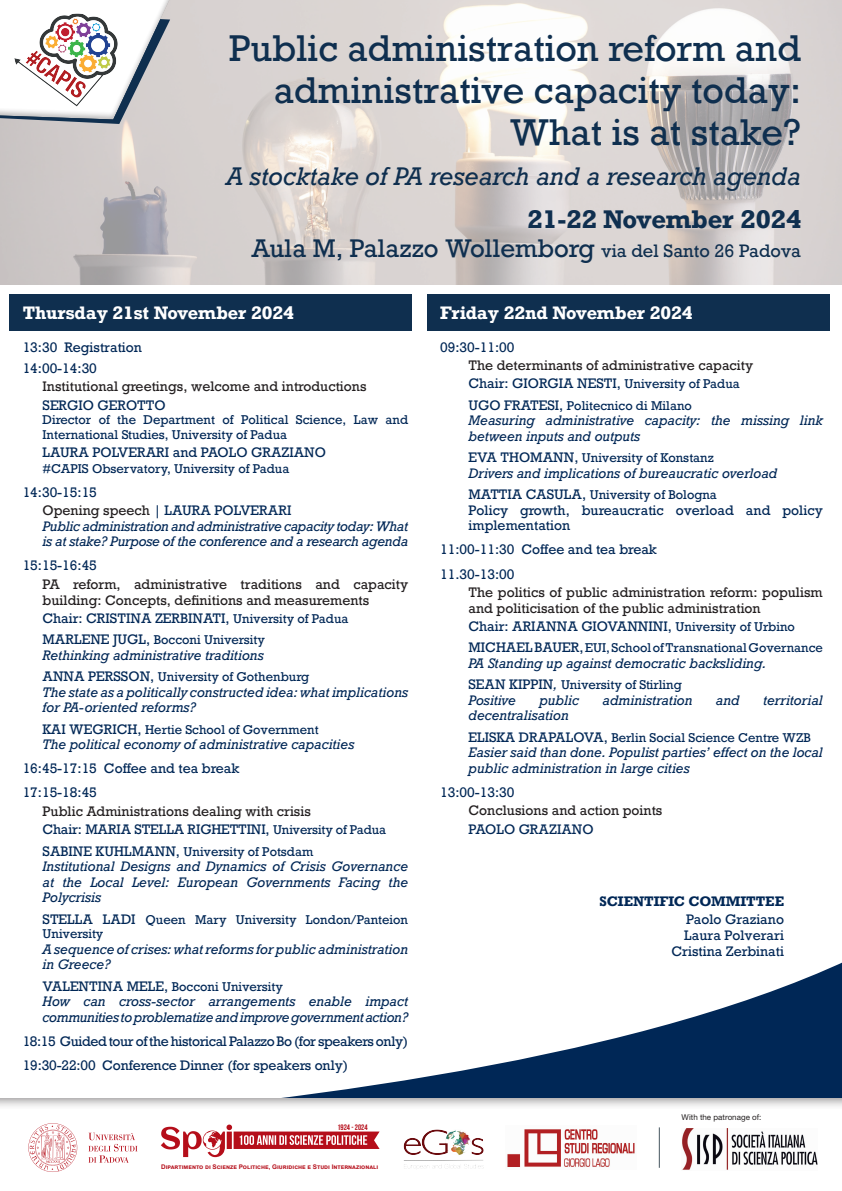
<style>
.page{position:relative;width:842px;height:1191px;background:#fff}
.page>*{position:absolute;margin:0;border:0;box-sizing:border-box;transform-origin:0 0}
.t1{font:35px/42px "Rockwell";color:#0f2f4f;text-align:right}
.t2{font:24px/28.8px "Rockwell";color:#0f2f4f;text-align:right}
.t3{font:italic 24px "Rockwell";color:#0f2f4f}
.t4{font:700 17px "Rockwell";color:#fff}
.t5{font:italic 13px/15.6px "Rockwell";color:#002756}
.t6{font:13px/15.6px "Rockwell";color:#002756}
.t7{font:13px/15.6px "Rockwell";color:#231f20}
.t8{font:italic 13px/15.6px "Rockwell";letter-spacing:-.02em;color:#002756}
.t9{font:13px/24.1px "Rockwell";letter-spacing:-.03em;color:#002756}
.t10{font:italic 13px/15.6px "Rockwell";letter-spacing:-.025em;color:#002756}
.t11{font:700 13px "Rockwell";color:#002756}
.t12{font:12px/14.4px "Rockwell";color:#002756}
.t13{font:8px "Helvetica Neue LT Std";color:#231f20}
.t14{font:7.9px "Bebas Neue";color:#b50e1a}
.t15{font:700 6.3px "Arial";color:#b50e1a}
.s1{font-weight:700}
.s2{font-size:17px}
.s3{color:#231f20}
.s4{font-size:12px}
.s5{font-size:13px}
.s6{color:#002756}
.s7{font-size:12px;color:#002756}
.s8{font-style:italic;font-size:13px}
</style>
<div class="page">
<div style="left:9px;top:294px;width:402px;height:37px;background:#0f2f4f"></div>
<svg style="left:0;top:0;width:842px;height:284px;background:#d8d2d0"></svg>
<div style="left:427px;top:294px;width:403px;height:37px;background:#0f2f4f"></div>
<svg style="left:319px;top:962px;width:523px;height:131px"></svg>
<div style="left:0;top:1093px;width:842px;height:98px;background:#231f20;opacity:.5"></div>
<svg style="left:0;top:0;width:172px;height:125px"></svg>
<hr style="left:659px;top:1127px;width:1px;height:40px;background:#45555f">
<svg style="left:88px;top:1132px;width:49px;height:30px"></svg>
<svg style="left:28px;top:1123px;width:49px;height:49px"></svg>
<svg style="left:161px;top:1124px;width:219px;height:35px"></svg>
<img style="left:402px;top:1125px;width:81px;height:44px">
<img style="left:505px;top:1125px;width:132px;height:44px">
<img style="left:14px;top:14px;width:105px;height:94px">
<img style="left:682px;top:1128px;width:135px;height:42px">
<h1 class="t1" style="left:229px;top:28px;width:574px">Public administration reform and administrative capacity today:<br>What is at stake?</h1>
<h2 class="t3" style="left:226px;top:162px;width:576px">A stocktake of PA research and a research agenda</h2>
<h2 class="t2" style="left:251px;top:206px;width:551px"><span class="s1">21-22 November 2024<br></span>Aula M, Palazzo Wollemborg <span class="s2">via del Santo 26 Padova</span></h2>
<h3 class="t4" style="left:23px;top:302px;width:273px">Thursday 21st November 2024</h3>
<p class="t6" style="left:23px;top:336px;width:121px;line-height:21.3px">13:30 Registration<br>14:00-14:30</p>
<p class="t7" style="left:43px;top:379px;width:326px">Institutional greetings, welcome and introductions</p>
<p class="t6" style="left:43px;top:397px;width:125px">SERGIO GEROTTO</p>
<p class="t12" style="left:43px;top:413px;width:367px">Director of the Department of Political Science, Law and<br>International Studies, University of Padua</p>
<p class="t6" style="left:43px;top:445px;width:285px">LAURA POLVERARI and PAOLO GRAZIANO</p>
<p class="t12" style="left:43px;top:461px;width:248px">#CAPIS Observatory, University of Padua</p>
<p class="t6" style="left:43px;top:483px;width:250px;line-height:18.4px;text-indent:-20px">14:30-15:15<br><span class="s3">Opening speech</span> | LAURA POLVERARI</p>
<p class="t8" style="left:43px;top:518px;width:367px">Public administration and administrative capacity today: What is at stake? Purpose of the conference and a research agenda</p>
<p class="t6" style="left:23px;top:558px;width:76px">15:15-16:45</p>
<p class="t7" style="left:43px;top:576px;width:367px">PA reform, administrative traditions and capacity building: Concepts, definitions and measurements</p>
<p class="t6" style="left:43px;top:610px;width:307px">Chair: CRISTINA ZERBINATI, <span class="s4">University of Padua</span></p>
<p class="t12" style="left:43px;top:633px;width:224px"><span class="s5">MARLENE JUGL,</span> Bocconi University</p>
<p class="t5" style="left:43px;top:647px;width:223px">Rethinking administrative traditions</p>
<p class="t12" style="left:43px;top:670px;width:268px"><span class="s5">ANNA PERSSON,</span> University of Gothenburg</p>
<p class="t5" style="left:43px;top:684px;width:367px">The state as a politically constructed idea: what implications for PA-oriented reforms?</p>
<p class="t12" style="left:43px;top:722px;width:278px"><span class="s5">KAI WEGRICH,</span> Hertie School of Government</p>
<p class="t5" style="left:43px;top:737px;width:313px">The political economy of administrative capacities</p>
<p class="t6" style="left:23px;top:757px;width:218px;line-height:24.1px">16:45-17:15 Coffee and tea break<br>17:15-18:45</p>
<p class="t7" style="left:43px;top:802px;width:345px;line-height:18.4px">Public Administrations dealing with crisis<br><span class="s6">Chair: MARIA STELLA RIGHETTINI,</span> <span class="s7">University of Padua</span></p>
<p class="t12" style="left:43px;top:844px;width:272px"><span class="s5">SABINE KUHLMANN,</span> University of Potsdam</p>
<p class="t5" style="left:43px;top:859px;width:367px;text-align:justify">Institutional Designs and Dynamics of Crisis Governance at the Local Level: European Governments Facing the Polycrisis</p>
<p class="t12" style="left:43px;top:912px;width:367px"><span class="s5">STELLA LADI</span> Queen Mary University London/Panteion<br>University</p>
<p class="t5" style="left:43px;top:941px;width:367px">A sequence of crises: what reforms for public administration in Greece?</p>
<p class="t12" style="left:43px;top:979px;width:242px"><span class="s5">VALENTINA MELE,</span> Bocconi University</p>
<p class="t10" style="left:43px;top:994px;width:367px">How can cross-sector arrangements enable impact communities to problematize and improve government action?</p>
<p class="t9" style="left:23px;top:1029px;width:387px">18:15 Guided tour of the historical Palazzo Bo (for speakers only)<br>19:30-22:00 Conference Dinner (for speakers only)</p>
<p class="t14" style="left:337px;top:1123px;width:32px">1924 - 2024</p>
<p class="t15" style="left:161px;top:1162px;width:219px">DIPARTIMENTO DI SCIENZE POLITICHE, GIURIDICHE E STUDI INTERNAZIONALI</p>
<h3 class="t4" style="left:440px;top:302px;width:254px">Friday 22nd November 2024</h3>
<p class="t6" style="left:440px;top:339px;width:76px">09:30-11:00</p>
<p class="t7" style="left:468px;top:356px;width:286px;line-height:18.4px">The determinants of administrative capacity<br><span class="s6">Chair: GIORGIA NESTI,</span> <span class="s7">University of Padua</span></p>
<p class="t12" style="left:468px;top:398px;width:225px"><span class="s5">UGO FRATESI,</span> Politecnico di Milano</p>
<p class="t5" style="left:468px;top:413px;width:356px">Measuring administrative capacity: the missing link between inputs and outputs</p>
<p class="t12" style="left:468px;top:451px;width:247px"><span class="s5">EVA THOMANN,</span> University of Konstanz</p>
<p class="t5" style="left:468px;top:465px;width:310px">Drivers and implications of bureaucratic overload</p>
<p class="t12" style="left:468px;top:488px;width:250px"><span class="s5">MATTIA CASULA,</span> University of Bologna</p>
<p class="t6" style="left:468px;top:502px;width:356px">Policy growth, bureaucratic overload and policy implementation</p>
<p class="t6" style="left:440px;top:538px;width:218px;line-height:24.1px">11:00-11:30 Coffee and tea break<br>11.30-13:00</p>
<p class="t7" style="left:468px;top:584px;width:356px">The politics of public administration reform: populism and politicisation of the public administration</p>
<p class="t6" style="left:468px;top:619px;width:328px">Chair: ARIANNA GIOVANNINI, <span class="s4">University of Urbino</span></p>
<p class="t12" style="left:468px;top:641px;width:356px"><span class="s5">MICHAEL BAUER,</span> EUI, School of Transnational Governance</p>
<p class="t5" style="left:468px;top:655px;width:300px">PA Standing up against democratic backsliding.</p>
<p class="t12" style="left:468px;top:678px;width:215px"><span class="s5">SEAN KIPPIN</span><span class="s8">,</span> University of Stirling</p>
<p class="t5" style="left:468px;top:692px;width:49px">Positive</p>
<p class="t5" style="left:539px;top:692px;width:41px">public</p>
<p class="t5" style="left:603px;top:692px;width:92px">administration</p>
<p class="t5" style="left:716px;top:692px;width:25px">and</p>
<p class="t5" style="left:763px;top:692px;width:61px">territorial</p>
<p class="t5" style="left:468px;top:708px;width:102px">decentralisation</p>
<p class="t12" style="left:468px;top:730px;width:344px"><span class="s5">ELISKA DRAPALOVA,</span> Berlin Social Science Centre WZB</p>
<p class="t5" style="left:468px;top:745px;width:356px">Easier said than done. Populist parties’ effect on the local public administration in large cities</p>
<p class="t6" style="left:440px;top:784px;width:76px">13:00-13:30</p>
<p class="t7" style="left:468px;top:803px;width:195px">Conclusions and action points</p>
<p class="t6" style="left:468px;top:821px;width:127px">PAOLO GRAZIANO</p>
<p class="t11" style="left:599px;top:892px;width:186px">SCIENTIFIC COMMITTEE</p>
<p class="t6" style="left:671px;top:912px;width:114px;text-align:right">Paolo Graziano<br>Laura Polverari<br>Cristina Zerbinati</p>
<p class="t13" style="left:682px;top:1112px;width:81px">With the patronage of:</p>
</div>
